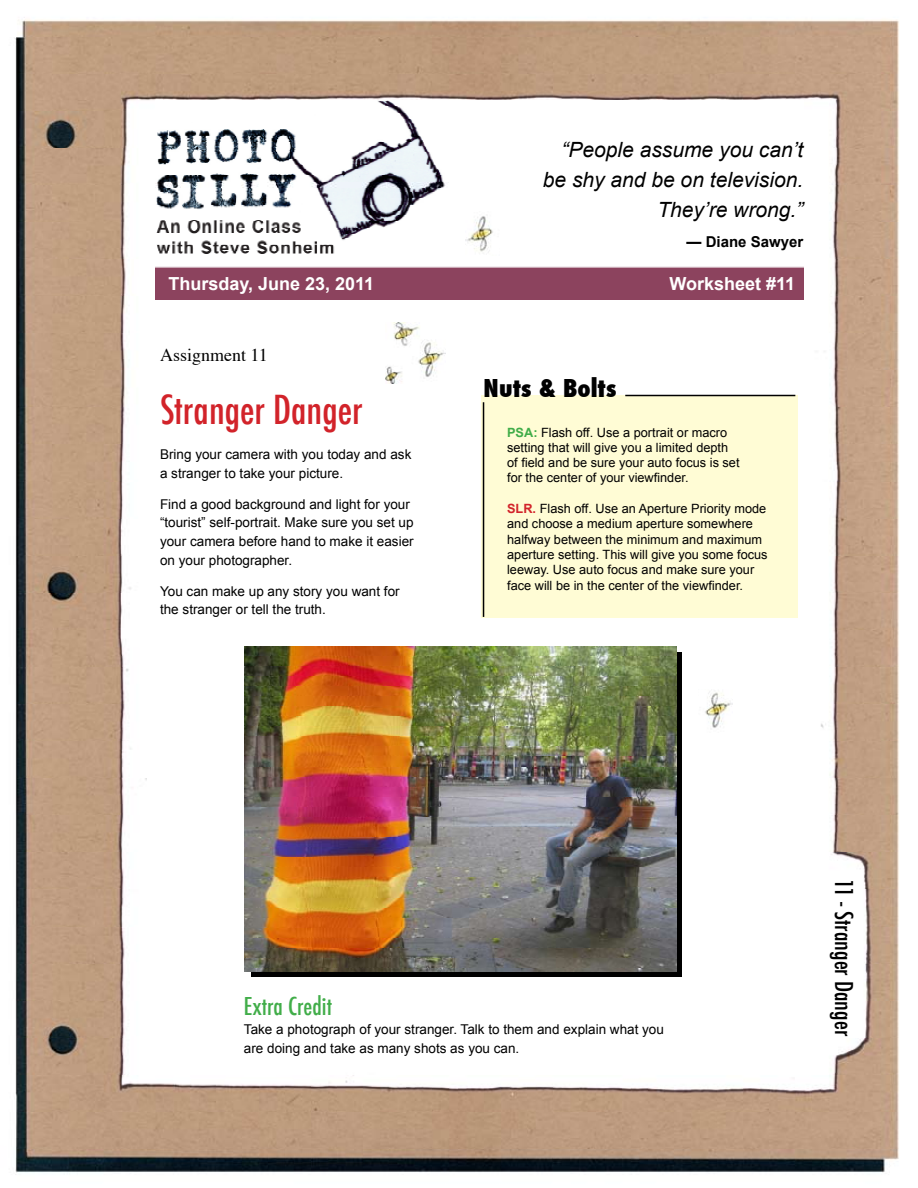
<style>
.page{position:relative;width:918px;height:1188px;background:#fff}
.page>*{position:absolute;margin:0;border:0;box-sizing:border-box;transform-origin:0 0}
.t1{font:500 condensed 39px "Futura";color:#d2232a}
.t2{font:500 condensed 24px "Futura";color:#000}
.t3{font:500 condensed 24px "Futura";color:#41ad49}
.t4{font:800 condensed 24px "Futura";color:#000}
.t5{font:italic 21px/30px "Arial";color:#000;text-align:right}
.t6{font:700 18px "Arial";color:#fff}
.t7{font:18px "Times";color:#000}
.t8{font:700 15px "Arial";color:#000}
.t9{font:13.5px/18.8px "Arial";color:#000}
.t10{font:12.75px/15.3px "Arial";color:#000}
.s1{font-weight:700;color:#41ad49}
.s2{font-weight:700;color:#d2232a}
</style>
<div class="page">
<img style="left:15px;top:17px;width:884px;height:1156px">
<img style="left:155px;top:100px;width:648px;height:200px">
<div style="left:481px;top:396px;width:317px;height:222px;background:#fffcd5"></div>
<div style="left:251px;top:653px;width:430px;height:324px;background:#000"></div>
<img style="left:386px;top:322px;width:60px;height:62px">
<hr style="left:625px;top:395px;width:170px;height:1px;background:#000">
<hr style="left:483px;top:402px;width:1px;height:215px;background:#000">
<img style="left:698px;top:689px;width:34px;height:45px">
<img style="left:466px;top:210px;width:34px;height:45px">
<img style="left:245px;top:646px;width:432px;height:326px">
<h3 class="t5" style="left:543px;top:135px;width:262px">“People assume you can’t be shy and be on television.<br>They’re wrong.”</h3>
<p class="t8" style="left:687px;top:234px;width:118px">— Diane Sawyer</p>
<h3 class="t6" style="left:168px;top:274px;width:207px">Thursday, June 23, 2011</h3>
<h3 class="t6" style="left:669px;top:274px;width:127px">Worksheet #11</h3>
<h3 class="t7" style="left:160px;top:338px;width:109px">Assignment 11</h3>
<h1 class="t1" style="left:160px;top:385px;width:204px">Stranger Danger</h1>
<p class="t9" style="left:160px;top:445px;width:253px">Bring your camera with you today and ask a stranger to take your picture.</p>
<p class="t9" style="left:160px;top:494px;width:255px">Find a good background and light for your “tourist” self-portrait. Make sure you set up your camera before hand to make it easier on your photographer.</p>
<p class="t9" style="left:160px;top:581px;width:241px">You can make up any story you want for the stranger or tell the truth.</p>
<h2 class="t4" style="left:484px;top:372px;width:134px">Nuts &amp; Bolts</h2>
<p class="t10" style="left:507px;top:424px;width:234px"><span class="s1">PSA:</span> Flash off. Use a portrait or macro setting that will give you a limited depth of field and be sure your auto focus is set for the center of your viewfinder.</p>
<p class="t10" style="left:507px;top:501px;width:262px"><span class="s2">SLR.</span> Flash off. Use an Aperture Priority mode and choose a medium aperture somewhere halfway between the minimum and maximum aperture setting. This will give you some focus leeway. Use auto focus and make sure your face will be in the center of the viewfinder.</p>
<h2 class="t3" style="left:244px;top:991px;width:90px">Extra Credit</h2>
<p class="t9" style="left:244px;top:1020px;width:421px">Take a photograph of your stranger. Talk to them and explain what you are doing and take as many shots as you can.</p>
<h2 class="t2" style="left:859px;top:879px;width:158px;rotate:90deg">11 - Stranger Danger</h2>
</div>
